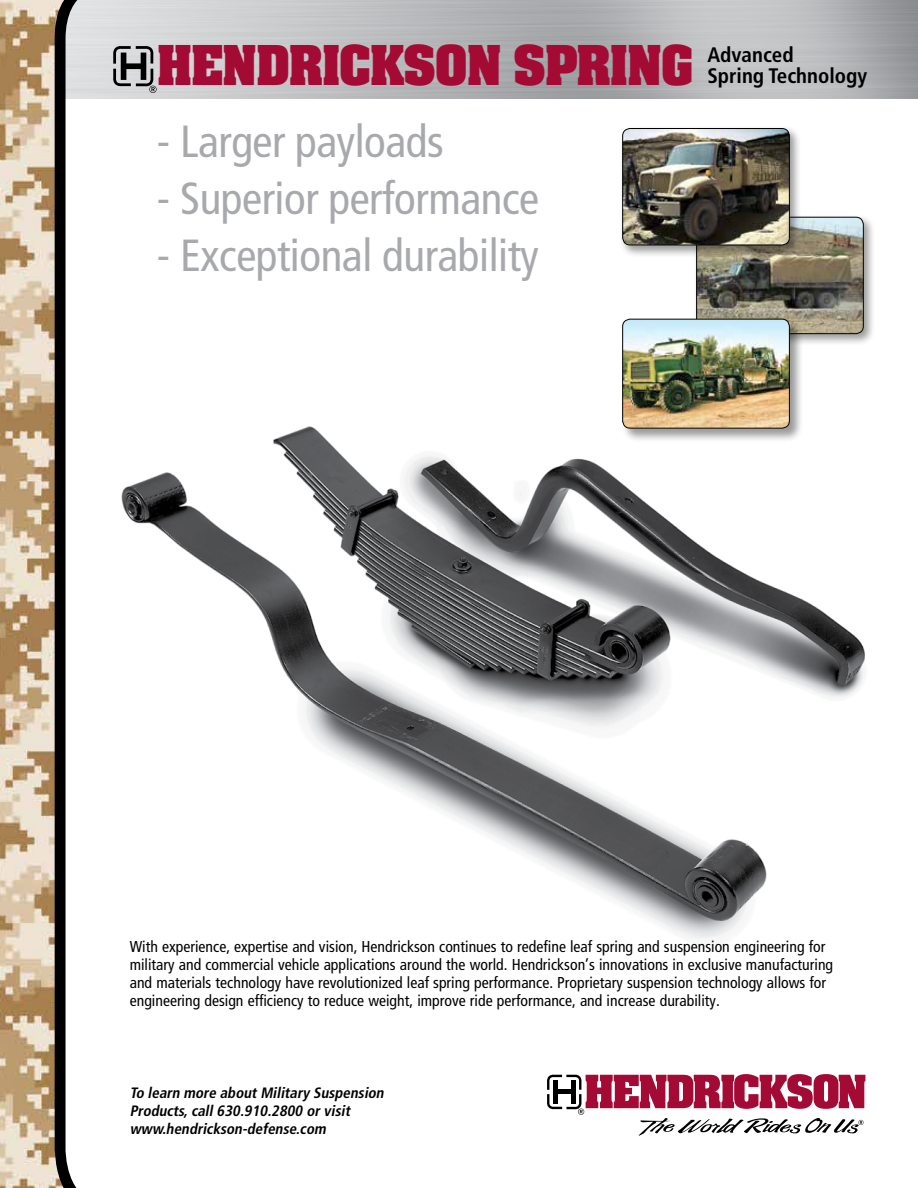
<style>
.page{position:relative;width:918px;height:1188px;background:#fff}
.page>*{position:absolute;margin:0;border:0;box-sizing:border-box;transform-origin:0 0}
.t1{font:700 46.65px "Aachen Std";letter-spacing:-.03em;color:#a30b35}
.t2{font:condensed 45px "Frutiger LT Std";letter-spacing:-.01em;color:#a7a9ac}
.t3{font:700 condensed 21px "Frutiger LT Std";color:#000}
.t4{font:condensed 15.75px/18px "Frutiger LT Std";color:#000}
.t5{font:italic 700 condensed 15px/18px "Frutiger LT Std";color:#000}
</style>
<div class="page">
<svg style="left:94px;top:0;width:9px;height:99px"></svg>
<svg style="left:64px;top:0;width:30px;height:1188px"></svg>
<img style="left:0;top:0;width:64px;height:1188px">
<img style="left:121px;top:426px;width:744px;height:514px">
<div style="left:693px;top:214px;width:183px;height:133px;background:#000;opacity:.4"></div>
<img style="left:698px;top:217px;width:165px;height:117px">
<div style="left:696px;top:217px;width:168px;height:117px;border:1px solid #000;border-radius:8px"></div>
<div style="left:619px;top:125px;width:183px;height:133px;background:#000;opacity:.4"></div>
<img style="left:623px;top:129px;width:166px;height:116px">
<div style="left:622px;top:128px;width:168px;height:117px;border:1px solid #000;border-radius:8px"></div>
<div style="left:621px;top:318px;width:183px;height:125px;background:#000;opacity:.4"></div>
<img style="left:623px;top:319px;width:166px;height:109px">
<div style="left:622px;top:319px;width:168px;height:110px;border:1px solid #000;border-radius:8px"></div>
<svg style="left:113px;top:46px;width:44px;height:47px;background:#8a8b8c"></svg>
<svg style="left:547px;top:1074px;width:318px;height:62px"></svg>
<h1 class="t1" style="left:157px;top:32px;width:538px">HENDRICKSON SPRING</h1>
<h2 class="t2" style="left:157px;top:116px;width:288px">- Larger payloads</h2>
<h2 class="t2" style="left:157px;top:173px;width:384px">- Superior performance</h2>
<h2 class="t2" style="left:157px;top:230px;width:383px">- Exceptional durability</h2>
<h3 class="t3" style="left:707px;top:43px;width:88px">Advanced</h3>
<h3 class="t3" style="left:707px;top:64px;width:161px">Spring Technology</h3>
<p class="t4" style="left:130px;top:938px;width:705px">With experience, expertise and vision, Hendrickson continues to redefine leaf spring and suspension engineering for military and commercial vehicle applications around the world. Hendrickson’s innovations in exclusive manufacturing and materials technology have revolutionized leaf spring performance. Proprietary suspension technology allows for engineering design efficiency to reduce weight, improve ride performance, and increase durability.</p>
<p class="t5" style="left:130px;top:1084px;width:259px">To learn more aboutMilitary Suspension<br>Products,call630.910.2800 orvisit www.hendrickson-defense.com</p>
</div>
